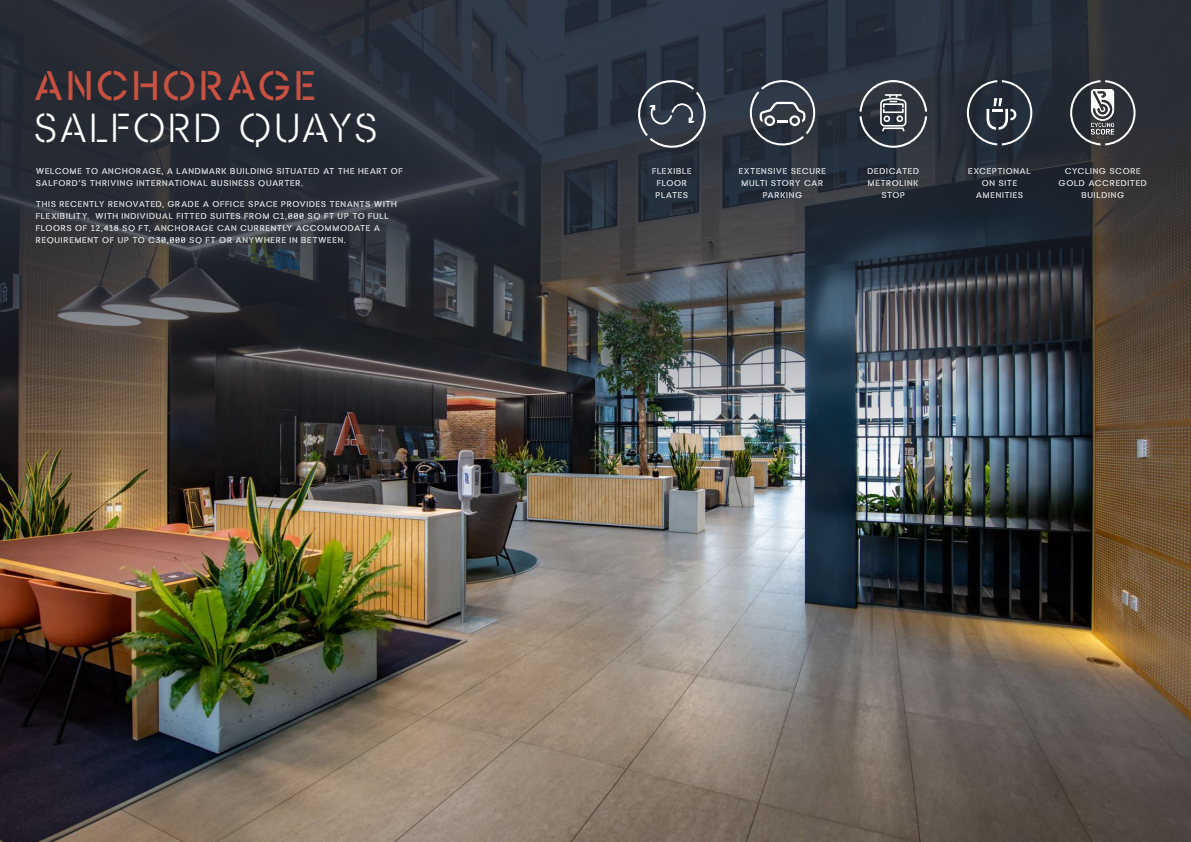
<style>
.page{position:relative;width:1191px;height:842px;background:#fff}
.page>*{position:absolute;margin:0;border:0;box-sizing:border-box;transform-origin:0 0}
.t1{font:48.7px "Sukima";letter-spacing:.03em;color:#fff}
.t2{font:700 48.7px "Sukima";letter-spacing:.045em;color:#c95141}
.t3{font:700 10px/12px "Sukima";letter-spacing:.05em;color:#fff;text-align:center}
</style>
<div class="page">
<img style="left:0;top:581px;width:1191px;height:261px">
<img style="left:0;top:0;width:1191px;height:581px">
<svg style="left:967px;top:80px;width:65px;height:65px;background:#434a54"></svg>
<svg style="left:746px;top:77px;width:72px;height:72px;background:#484f59"></svg>
<svg style="left:859px;top:80px;width:68px;height:68px;background:#4f545c"></svg>
<svg style="left:635px;top:77px;width:74px;height:74px;background:#424954"></svg>
<svg style="left:1070px;top:80px;width:65px;height:65px;background:#595b60"></svg>
<h1 class="t2" style="left:33px;top:47px;width:285px">ANCHORAGE</h1>
<h1 class="t1" style="left:33px;top:92px;width:346px">SALFORD QUAYS</h1>
<p class="t3" style="left:36px;top:164px;width:368px;text-align:left">WELCOME TO ANCHORAGE, A LANDMARK BUILDING SITUATED AT THE HEART OF<br>SALFORD’S THRIVING INTERNATIONAL BUSINESS QUARTER.</p>
<p class="t3" style="left:36px;top:196px;width:362px;text-align:left">THIS RECENTLY RENOVATED, GRADE A OFFICE SPACE PROVIDES TENANTS WITH FLEXIBILITY. WITH INDIVIDUAL FITTED SUITES FROM C1,000 SQ FT UP TO FULL FLOORS OF 12,418 SQ FT, ANCHORAGE CAN CURRENTLY ACCOMMODATE A REQUIREMENT OF UP TO C30,000 SQ FT OR ANYWHERE IN BETWEEN.</p>
<p class="t3" style="left:652px;top:163px;width:41px">FLEXIBLE<br>FLOOR<br>PLATES</p>
<p class="t3" style="left:739px;top:163px;width:89px">EXTENSIVE SECURE<br>MULTI STORY CAR<br>PARKING</p>
<p class="t3" style="left:968px;top:163px;width:64px">EXCEPTIONAL<br>ON SITE<br>AMENITIES</p>
<p class="t3" style="left:867px;top:163px;width:53px">DEDICATED<br>METROLINK<br>STOP</p>
<p class="t3" style="left:1058px;top:163px;width:90px">CYCLING SCORE<br>GOLD ACCREDITED<br>BUILDING</p>
</div>
